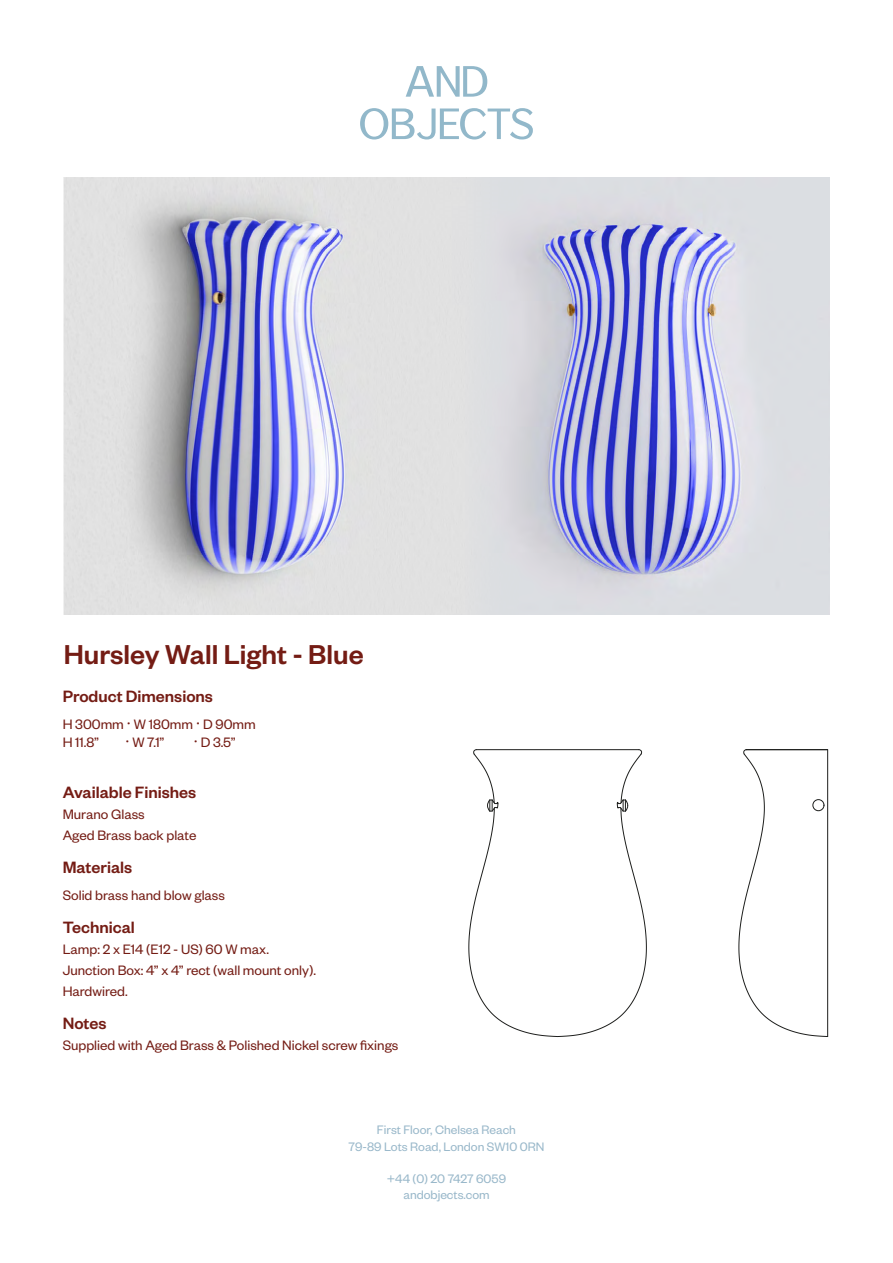
<style>
.page{position:relative;width:893px;height:1263px;background:#fff}
.page>*{position:absolute;margin:0;border:0;box-sizing:border-box;transform-origin:0 0}
.t1{font:500 30px "Founders Grotesk";color:#741c14}
.t2{font:500 18px "Founders Grotesk";color:#741c14}
.t3{font:15px/21px "Founders Grotesk";color:#741c14}
.t4{font:13.5px/16.2px "Founders Grotesk";color:#99b8ca;text-align:center}
.s1{font-family:"Futura";font-weight:500}
</style>
<div class="page">
<svg style="left:739px;top:749px;width:89px;height:288px"></svg>
<hr style="left:746px;top:749px;width:82px;height:1px;background:#1d1e1c">
<svg style="left:469px;top:749px;width:178px;height:288px"></svg>
<div style="left:813px;top:799px;width:11px;height:12px;border:1px solid #1d1e1c;border-radius:50%"></div>
<img style="left:523px;top:177px;width:306px;height:438px">
<svg style="left:406px;top:66px;width:81px;height:31px"></svg>
<svg style="left:360px;top:108px;width:173px;height:31px"></svg>
<img style="left:64px;top:177px;width:459px;height:438px">
<h1 class="t1" style="left:64px;top:635px;width:301px">Hursley Wall Light - Blue</h1>
<p class="t2" style="left:63px;top:685px;width:152px">Product Dimensions</p>
<p class="t3" style="left:63px;top:715px;width:195px;line-height:18px">H 300mm <span class="s1">·</span> W 180mm <span class="s1">·</span> D 90mm<br>H 11.8”</p>
<p class="t2" style="left:63px;top:781px;width:135px">Available Finishes</p>
<p class="t3" style="left:63px;top:803px;width:135px">Murano Glass<br>Aged Brass back plate</p>
<p class="t2" style="left:63px;top:856px;width:71px">Materials</p>
<p class="t3" style="left:63px;top:884px;width:164px">Solid brass hand blow glass</p>
<p class="t2" style="left:63px;top:916px;width:74px">Technical</p>
<p class="t3" style="left:63px;top:938px;width:255px">Lamp: 2 x E14 (E12 - US) 60 W max.<br>Junction Box: 4” x 4” rect (wall mount only).<br>Hardwired.</p>
<p class="t2" style="left:63px;top:1012px;width:45px">Notes</p>
<p class="t3" style="left:63px;top:1034px;width:337px">Supplied with Aged Brass &amp; Polished Nickel screw fixings</p>
<p class="t3" style="left:125px;top:731px;width:41px"><span class="s1">·</span> W 7.1”</p>
<p class="t3" style="left:193px;top:731px;width:44px"><span class="s1">·</span> D 3.5”</p>
<p class="t4" style="left:349px;top:1121px;width:197px">First Floor, Chelsea Reach<br>79-89 Lots Road, London SW10 0RN</p>
<p class="t4" style="left:387px;top:1170px;width:121px">+44 (0) 20 7427 6059 andobjects.com</p>
</div>
